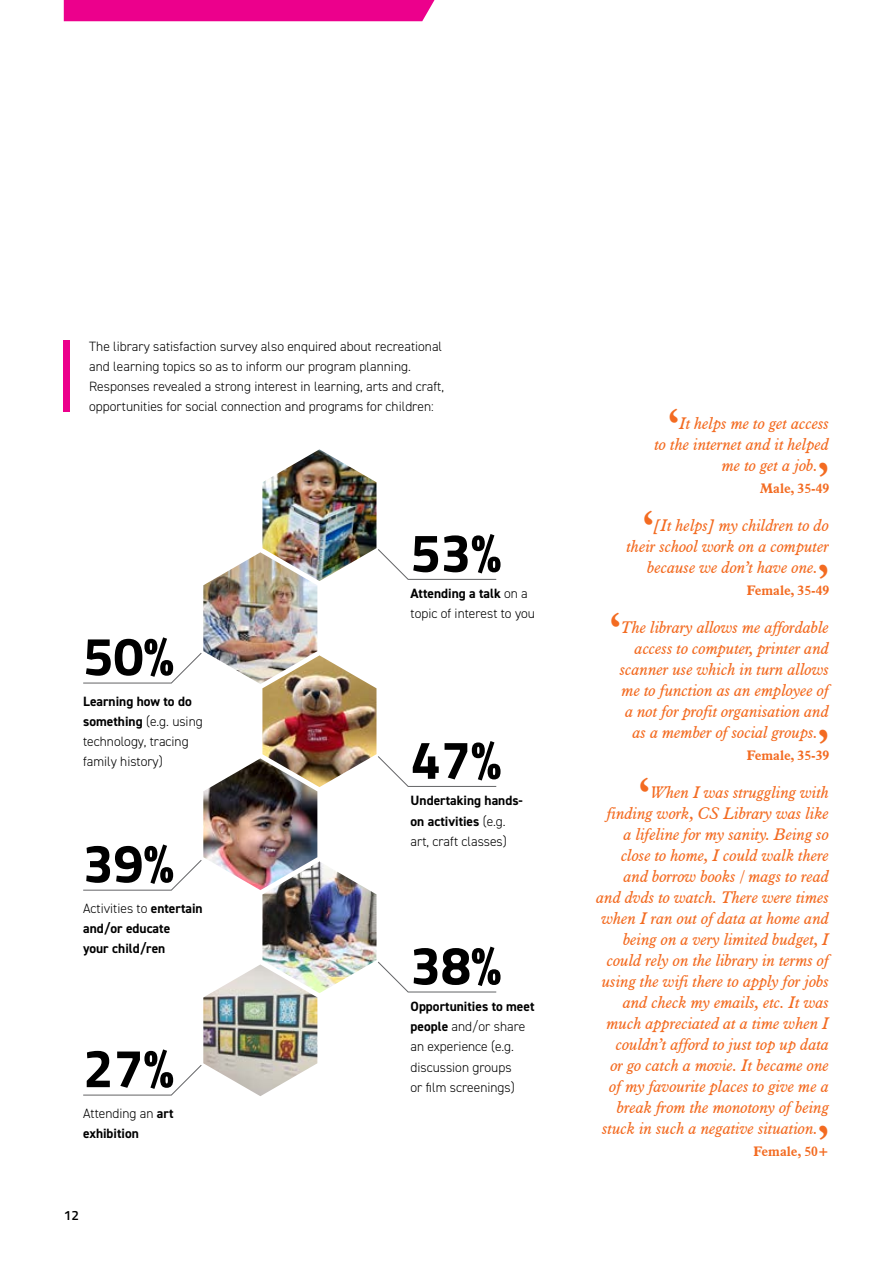
<style>
.page{position:relative;width:893px;height:1263px;background:#fff}
.page>*{position:absolute;margin:0;border:0;box-sizing:border-box;transform-origin:0 0}
.t1{font:700 54px "Titillium Web";color:#000}
.t2{font:700 45px "Aldine 721 BT";color:#f36b21}
.t3{font:italic 16.5px "Aldine 721 BT";color:#f36b21}
.t4{font:300 13.5px/20.2px "DIN2014";color:#000}
.t5{font:700 13.5px/20.2px "DIN2014";color:#000}
.t6{font:700 13.5px "Aldine 721 BT";color:#f36b21}
.t7{font:600 13.5px "Titillium Web";color:#000}
.s1{font-weight:700}
.s2{font-weight:300}
</style>
<div class="page">
<div style="left:64px;top:0;width:371px;height:21px;background:#ec008c"></div>
<img style="left:262px;top:449px;width:114px;height:132px">
<img style="left:203px;top:552px;width:114px;height:132px">
<img style="left:203px;top:758px;width:114px;height:132px">
<img style="left:203px;top:964px;width:114px;height:132px">
<img style="left:262px;top:655px;width:114px;height:132px">
<img style="left:262px;top:861px;width:114px;height:132px">
<svg style="left:378px;top:549px;width:119px;height:31px"></svg>
<svg style="left:378px;top:756px;width:119px;height:31px"></svg>
<svg style="left:378px;top:961px;width:119px;height:31px"></svg>
<svg style="left:83px;top:653px;width:119px;height:30px"></svg>
<svg style="left:83px;top:860px;width:119px;height:30px"></svg>
<svg style="left:83px;top:1065px;width:119px;height:30px"></svg>
<div style="left:64px;top:341px;width:6px;height:71px;background:#ec008c"></div>
<p class="t4" style="left:89px;top:336px;width:356px">The library satisfaction survey also enquired about recreational and learning topics so as to inform our program planning.<br>Responses revealed a strong interest in learning, arts and craft, opportunities for social connection and programs for children:</p>
<h1 class="t1" style="left:411px;top:511px;width:92px">53%</h1>
<h1 class="t1" style="left:83px;top:615px;width:92px">50%</h1>
<p class="t4" style="left:83px;top:691px;width:121px"><span class="s1">Learning how to do something</span> (e.g. using technology, tracing family history)</p>
<h1 class="t1" style="left:83px;top:822px;width:92px">39%</h1>
<p class="t5" style="left:83px;top:898px;width:121px"><span class="s2">Activities to</span> entertain and/or educate<br>your child/ren</p>
<h1 class="t1" style="left:83px;top:1027px;width:92px">27%</h1>
<p class="t5" style="left:83px;top:1103px;width:92px"><span class="s2">Attending an</span> art exhibition</p>
<p class="t7" style="left:64px;top:1205px;width:17px">12</p>
<p class="t4" style="left:411px;top:583px;width:126px"><span class="s1">Attending a talk</span> on a topic of interest to you</p>
<h1 class="t1" style="left:411px;top:719px;width:92px">47%</h1>
<p class="t5" style="left:411px;top:790px;width:114px">Undertaking hands&shy;on activities <span class="s2">(e.g. art, craft classes)</span></p>
<h1 class="t1" style="left:411px;top:924px;width:92px">38%</h1>
<p class="t4" style="left:411px;top:996px;width:125px"><span class="s1">Opportunities to meet people</span> and/or share an experience (e.g. discussion groups<br>or film screenings)</p>
<h2 class="t2" style="left:668px;top:398px;width:13px">‘</h2>
<p class="t3" style="left:679px;top:413px;width:151px">It helps me to get access</p>
<p class="t3" style="left:655px;top:434px;width:176px">to the internet and it helped</p>
<p class="t3" style="left:722px;top:455px;width:97px">me to get a job.</p>
<p class="t6" style="left:760px;top:480px;width:71px">Male, 35-49</p>
<h2 class="t2" style="left:818px;top:452px;width:13px">’</h2>
<h2 class="t2" style="left:643px;top:500px;width:13px">‘</h2>
<p class="t3" style="left:654px;top:515px;width:177px">[It helps] my children to do</p>
<p class="t3" style="left:627px;top:536px;width:204px">their school work on a computer</p>
<p class="t3" style="left:647px;top:557px;width:172px">because we don’t have one.</p>
<p class="t6" style="left:747px;top:582px;width:84px">Female, 35-49</p>
<h2 class="t2" style="left:818px;top:554px;width:13px">’</h2>
<h2 class="t2" style="left:610px;top:602px;width:13px">‘</h2>
<p class="t3" style="left:621px;top:617px;width:209px">The library allows me affordable</p>
<p class="t3" style="left:635px;top:638px;width:196px">access to computer, printer and</p>
<p class="t3" style="left:620px;top:659px;width:210px">scanner use which in turn allows</p>
<p class="t3" style="left:622px;top:680px;width:209px">me to function as an employee of</p>
<p class="t3" style="left:625px;top:701px;width:205px">a not for profit organisation and</p>
<p class="t3" style="left:633px;top:722px;width:187px">as a member of social groups.</p>
<p class="t6" style="left:747px;top:747px;width:84px">Female, 35-39</p>
<h2 class="t2" style="left:818px;top:719px;width:13px">’</h2>
<h2 class="t2" style="left:639px;top:767px;width:13px">‘</h2>
<p class="t3" style="left:650px;top:782px;width:181px">When I was struggling with</p>
<p class="t3" style="left:607px;top:803px;width:223px">finding work, CS Library was like</p>
<p class="t3" style="left:624px;top:824px;width:207px">a lifeline for my sanity. Being so</p>
<p class="t3" style="left:621px;top:845px;width:209px">close to home, I could walk there</p>
<p class="t3" style="left:624px;top:866px;width:207px">and borrow books / mags to read</p>
<p class="t3" style="left:597px;top:887px;width:234px">and dvds to watch. There were times</p>
<p class="t3" style="left:602px;top:908px;width:229px">when I ran out of data at home and</p>
<p class="t3" style="left:623px;top:929px;width:207px">being on a very limited budget, I</p>
<p class="t3" style="left:607px;top:950px;width:224px">could rely on the library in terms of</p>
<p class="t3" style="left:602px;top:971px;width:229px">using the wifi there to apply for jobs</p>
<p class="t3" style="left:623px;top:992px;width:208px">and check my emails, etc. It was</p>
<p class="t3" style="left:607px;top:1013px;width:224px">much appreciated at a time when I</p>
<p class="t3" style="left:616px;top:1034px;width:215px">couldn’t afford to just top up data</p>
<p class="t3" style="left:611px;top:1055px;width:220px">or go catch a movie. It became one</p>
<p class="t3" style="left:610px;top:1076px;width:221px">of my favourite places to give me a</p>
<p class="t3" style="left:617px;top:1097px;width:213px">break from the monotony of being</p>
<p class="t3" style="left:603px;top:1118px;width:217px">stuck in such a negative situation.</p>
<p class="t6" style="left:753px;top:1143px;width:77px">Female, 50+</p>
<h2 class="t2" style="left:818px;top:1115px;width:13px">’</h2>
</div>
